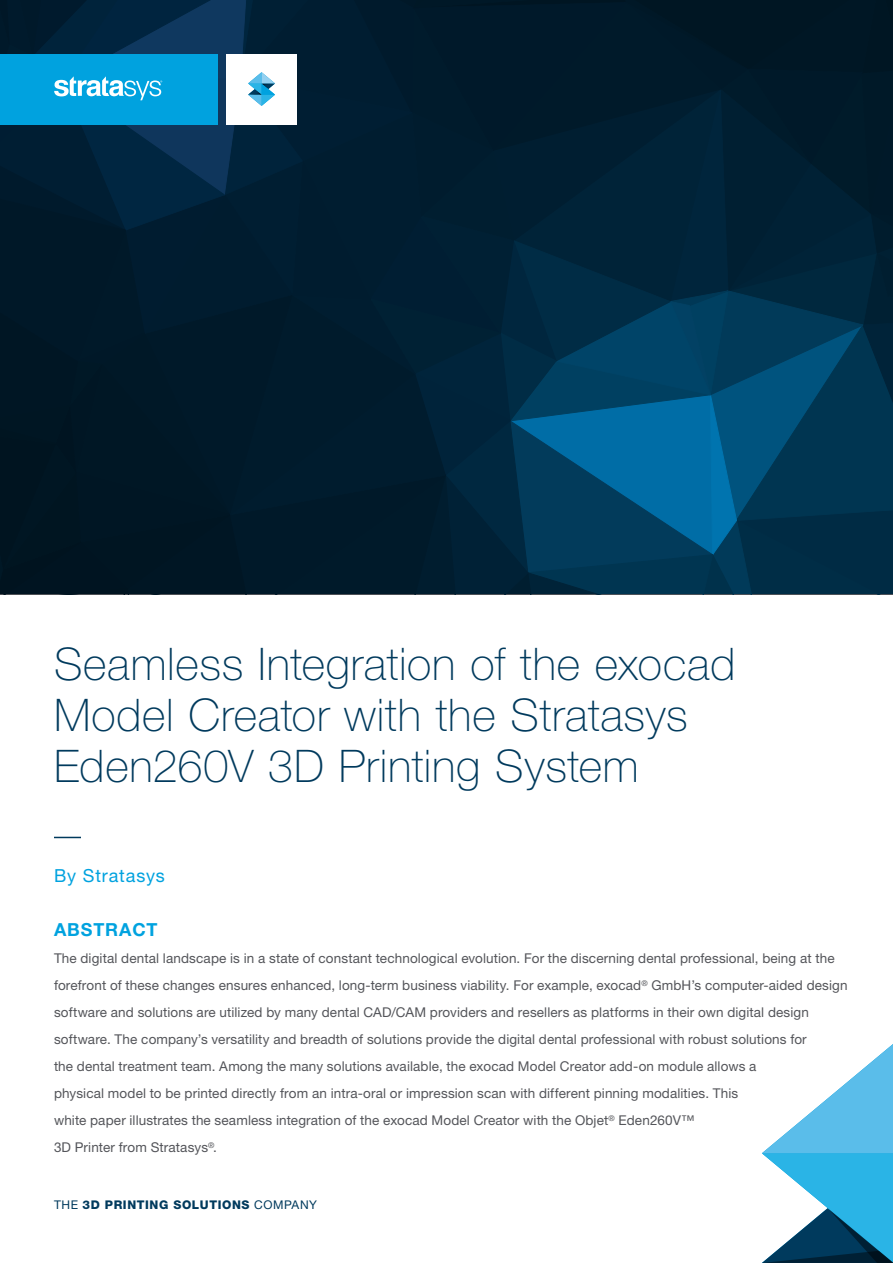
<style>
.page{position:relative;width:893px;height:1263px;background:#fff}
.page>*{position:absolute;margin:0;border:0;box-sizing:border-box;transform-origin:0 0}
.WP_-_Header{font:100 45px/51px "Helvetica Neue LT Std";letter-spacing:.015em;color:#003a5d}
.WP-Byline_Copy{font:18px "Helvetica Neue LT Std";letter-spacing:.045em;color:#00a2df}
.WP_-_Paragraph_Heade{font:700 18px "Helvetica Neue LT Std";letter-spacing:.05em;color:#00a2df}
.WP_-_Body_Copy{font:13.5px/27px "Helvetica Neue LT Std";letter-spacing:.01em;color:#54555a}
.t1{font:800 12px "Helvetica Neue LT Std";letter-spacing:.05em;color:#003a5d}
.s1{font-weight:400}
</style>
<div class="page">
<svg style="left:762px;top:1044px;width:131px;height:219px"></svg>
<svg style="left:54px;top:837px;width:27px;height:1px"></svg>
<svg style="left:0;top:0;width:893px;height:594px;background:#032a41"></svg>
<p class="WP_-_Header" style="left:54px;top:639px;width:683px">Seamless Integration of the exocad<br>Model Creator with the Stratasys<br>Eden260V 3D Printing System</p>
<p class="WP-Byline_Copy" style="left:54px;top:865px;width:112px">By Stratasys</p>
<p class="WP_-_Paragraph_Heade" style="left:54px;top:918px;width:105px">ABSTRACT</p>
<p class="WP_-_Body_Copy" style="left:54px;top:944px;width:795px">The digital dental landscape is in a state of constant technological evolution. For the discerning dental professional, being at the forefront of these changes ensures enhanced, long-term business viability. For example, exocad<sup>®</sup> GmbH’s computer-aided design software and solutions are utilized by many dental CAD/CAM providers and resellers as platforms in their own digital design software. The company’s versatility and breadth of solutions provide the digital dental professional with robust solutions for<br>the dental treatment team. Among the many solutions available, the exocad Model Creator add-on module allows a<br>physical model to be printed directly from an intra-oral or impression scan with different pinning modalities. This<br>white paper illustrates the seamless integration of the exocad Model Creator with the Objet<sup>®</sup> Eden260V™<br>3D Printer from Stratasys<sup>®</sup>.</p>
<p class="t1" style="left:54px;top:1197px;width:265px"><span class="s1">THE</span> 3D PRINTING SOLUTIONS <span class="s1">COMPANY</span></p>
</div>
